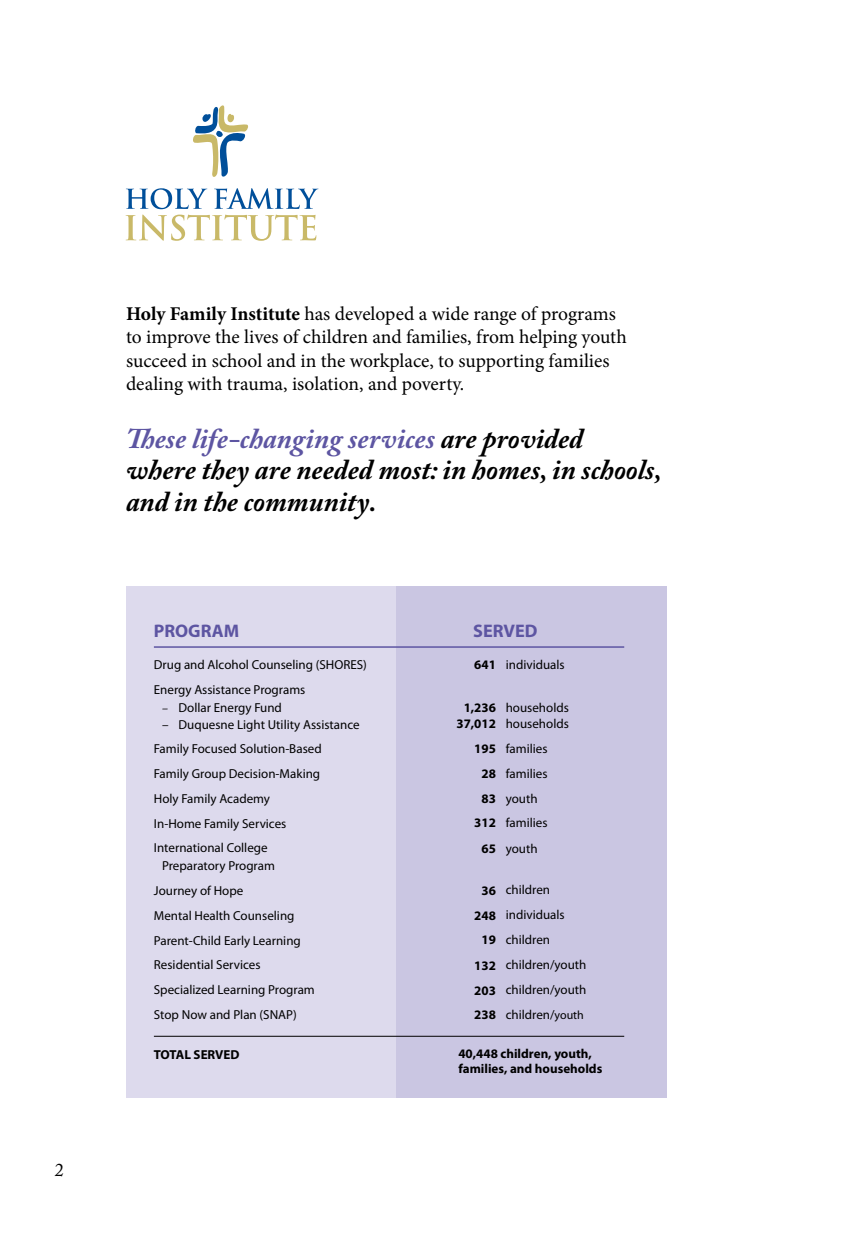
<style>
.page{position:relative;width:864px;height:1242px;background:#fff}
.page>*{position:absolute;margin:0;border:0;box-sizing:border-box;transform-origin:0 0}
.t1{font:italic 700 28.5px/31.5px "Adobe Caslon Pro";color:#000}
.t2{font:19.5px/23.4px "Minion Pro";color:#000}
.t3{font:700 18.3px "Myriad Pro";color:#5d55a2}
.t4{font:18px "Adobe Caslon Pro";color:#000}
.t5{font:13.05px/24.8px "Myriad Pro";color:#000}
.t6{font:700 13.05px/24.8px "Myriad Pro";color:#000;text-align:center}
.s1{font-weight:700}
.s2{color:#5d55a2}
.s3{font-style:italic;font-size:11.7px}
.s4{font-size:12px}
</style>
<div class="page">
<svg style="left:126px;top:215px;width:190px;height:26px"></svg>
<svg style="left:126px;top:188px;width:81px;height:21px"></svg>
<svg style="left:214px;top:188px;width:104px;height:21px"></svg>
<svg style="left:193px;top:105px;width:55px;height:72px"></svg>
<div style="left:126px;top:586px;width:270px;height:511px;background:#dddaed"></div>
<div style="left:396px;top:586px;width:270px;height:511px;background:#cac6e2"></div>
<hr style="left:154px;top:646px;width:470px;height:2px;background:#5d55a2">
<hr style="left:154px;top:1036px;width:470px;height:1px;background:#000">
<h3 class="t4" style="left:55px;top:1159px;width:10px">2</h3>
<h2 class="t2" style="left:126px;top:302px;width:502px"><span class="s1">Holy Family Institute</span> has developed a wide range of programs to improve the lives of children and families, from helping youth succeed in school and in the workplace, to supporting families dealing with trauma, isolation, and poverty.</h2>
<h1 class="t1" style="left:126px;top:422px;width:537px"><span class="s2">These life-changing services</span> are provided<br>where they are needed most: in homes, in schools, and in the community.</h1>
<h3 class="t3" style="left:154px;top:619px;width:87px">PROGRAM</h3>
<p class="t5" style="left:154px;top:652px;width:215px">Drug and Alcohol Counseling (SHORES)<br>Energy Assistance Programs</p>
<p class="t5" style="left:162px;top:695px;width:121px"><span class="s3">–</span> Dollar Energy Fund</p>
<p class="t5" style="left:154px;top:712px;width:207px;text-indent:8px">– Duquesne Light Utility Assistance<br>Family Focused Solution-Based<br>Family Group Decision-Making<br>Holy Family Academy<br>In-Home Family Services<br>International College</p>
<p class="t5" style="left:154px;top:853px;width:162px;text-indent:8px">Preparatory Program<br>Journey of Hope<br>Mental Health Counseling<br>Parent-Child Early Learning<br>Residential Services<br>Specialized Learning Program<br>Stop Now and Plan (SNAP)</p>
<p class="t6" style="left:154px;top:1042px;width:87px">TOTAL SERVED</p>
<h3 class="t3" style="left:473px;top:619px;width:66px">SERVED</h3>
<p class="t6" style="left:474px;top:652px;width:23px">641</p>
<p class="t6" style="left:456px;top:699px;width:41px;line-height:16.5px">1,236<br>37,012</p>
<p class="t6" style="left:474px;top:736px;width:23px">195<br>28<br>83<br>312<br>65</p>
<p class="t6" style="left:474px;top:878px;width:23px">36<br>248<br>19<br>132<br>203<br>238</p>
<p class="t5" style="left:506px;top:652px;width:61px">individuals</p>
<p class="t5" style="left:506px;top:699px;width:65px;line-height:16.5px">households households</p>
<p class="t5" style="left:506px;top:736px;width:43px">families families youth families youth</p>
<p class="t5" style="left:506px;top:877px;width:82px">children individuals children children/youth children/youth children/<span class="s4">youth</span></p>
<p class="t6" style="left:458px;top:1046px;width:145px;line-height:15px;text-align:left">40,448 children, youth, families, and households</p>
</div>
